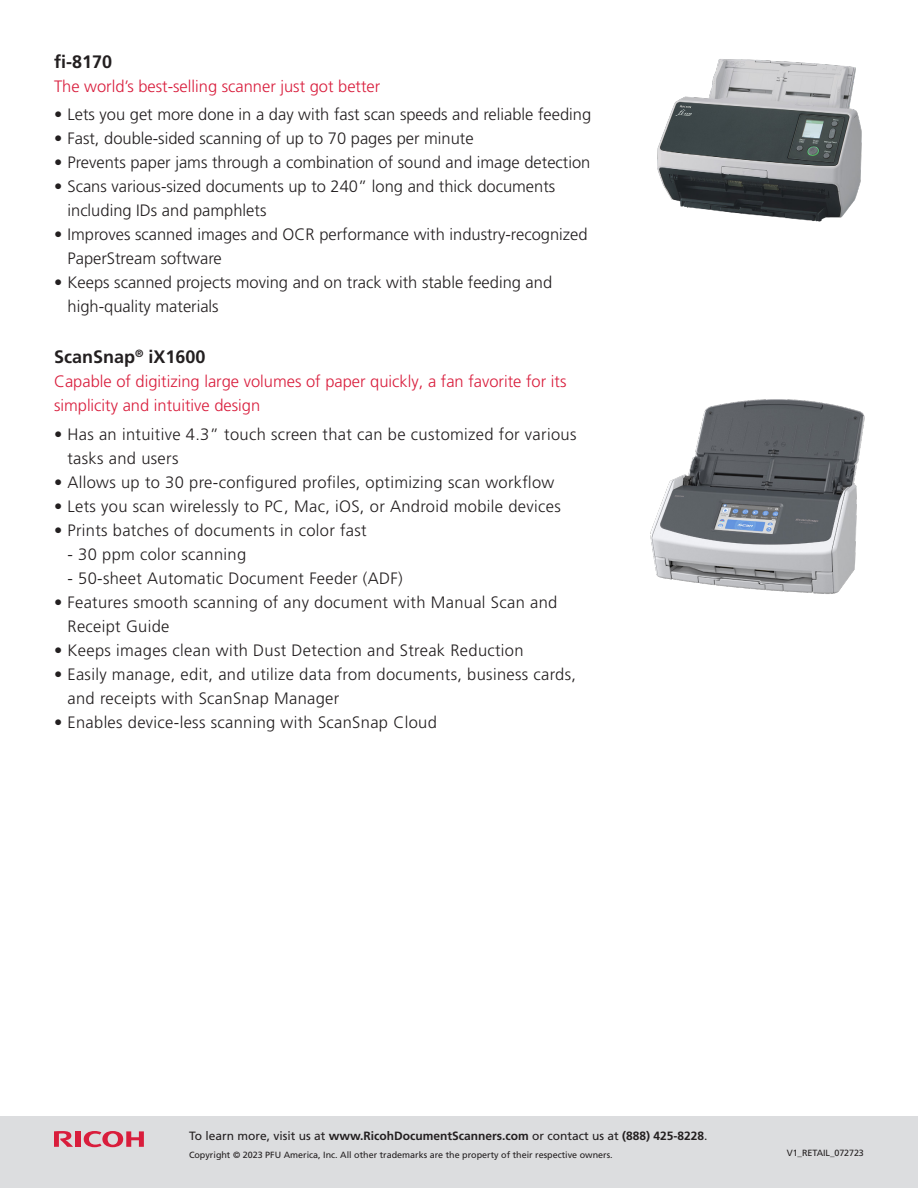
<style>
.page{position:relative;width:918px;height:1188px;background:#fff}
.page>*{position:absolute;margin:0;border:0;box-sizing:border-box;transform-origin:0 0}
.t1{font:700 18px "Frutiger LT Pro";color:#231f20}
.t2{font:300 16.5px/24px "Frutiger LT Pro";letter-spacing:.02em;color:#231f20}
.t3{font:300 16.5px/24px "Frutiger LT Pro";color:#231f20}
.t4{font:300 16.5px/24px "Frutiger LT Pro";color:#d91e3d}
.t5{font:700 12px "Frutiger LT Pro";color:#231f20}
.Legal_copy{font:9px "Frutiger LT Pro";color:#231f20}
.s1{font-weight:400}
</style>
<div class="page">
<div style="left:0;top:1116px;width:918px;height:72px;background:#dcdddf"></div>
<svg style="left:84px;top:1131px;width:60px;height:16px"></svg>
<div style="left:75px;top:1131px;width:6px;height:16px;background:#d91d3c"></div>
<svg style="left:54px;top:1131px;width:19px;height:16px"></svg>
<img style="left:650px;top:399px;width:215px;height:195px">
<img style="left:657px;top:59px;width:205px;height:163px">
<p class="t1" style="left:54px;top:51px;width:60px">fi-8170</p>
<p class="t4" style="left:54px;top:74px;width:328px">The world’s best-selling scanner just got better</p>
<p class="t3" style="left:54px;top:102px;width:539px">• Lets you get more done in a day with fast scan speeds and reliable feeding</p>
<p class="t3" style="left:54px;top:126px;width:421px">• Fast, double-sided scanning of up to 70 pages per minute</p>
<p class="t3" style="left:54px;top:150px;width:538px">• Prevents paper jams through a combination of sound and image detection</p>
<p class="t3" style="left:68px;top:174px;width:489px;text-indent:-14px">• Scans various-sized documents up to 240” long and thick documents including IDs and pamphlets</p>
<p class="t3" style="left:68px;top:222px;width:522px;text-indent:-14px">• Improves scanned images and OCR performance with industry-recognized<br>PaperStream software</p>
<p class="t3" style="left:68px;top:270px;width:486px;text-indent:-14px">• Keeps scanned projects moving and on track with stable feeding and high-quality materials</p>
<p class="t1" style="left:54px;top:346px;width:153px">ScanSnap<sup>®</sup> iX1600</p>
<p class="t4" style="left:54px;top:369px;width:514px">Capable of digitizing large volumes of paper quickly, a fan favorite for its simplicity and intuitive design</p>
<p class="t2" style="left:68px;top:422px;width:510px;text-indent:-14px">• Has an intuitive 4.3” touch screen that can be customized for various tasks and users</p>
<p class="t2" style="left:54px;top:470px;width:502px">• Allows up to 30 pre-configured profiles, optimizing scan workflow</p>
<p class="t2" style="left:54px;top:494px;width:508px">• Lets you scan wirelessly to PC, Mac, iOS, or Android mobile devices</p>
<p class="t2" style="left:54px;top:518px;width:314px">• Prints batches of documents in color fast</p>
<p class="t2" style="left:68px;top:542px;width:180px">- 30 ppm color scanning</p>
<p class="t2" style="left:68px;top:566px;width:337px">- 50-sheet Automatic Document Feeder (ADF)</p>
<p class="t2" style="left:68px;top:590px;width:491px;text-indent:-14px">• Features smooth scanning of any document with Manual Scan and<br>Receipt Guide</p>
<p class="t2" style="left:54px;top:638px;width:471px">• Keeps images clean with Dust Detection and Streak Reduction</p>
<p class="t2" style="left:68px;top:662px;width:510px;text-indent:-14px">• Easily manage, edit, and utilize data from documents, business cards, and receipts with ScanSnap Manager</p>
<p class="t2" style="left:54px;top:710px;width:384px">• Enables device-less scanning with ScanSnap Cloud</p>
<p class="t5" style="left:189px;top:1129px;width:520px"><span class="s1">To learn more, visit us at</span> www.RicohDocumentScanners.com <span class="s1">or contact us at</span> (888) 425-8228<span class="s1">.</span></p>
<p class="Legal_copy" style="left:189px;top:1150px;width:425px">Copyright © 2023 PFU America, Inc. All other trademarks are the property of their respective owners.</p>
<p class="Legal_copy" style="left:787px;top:1148px;width:79px">V1_RETAIL_072723</p>
</div>
